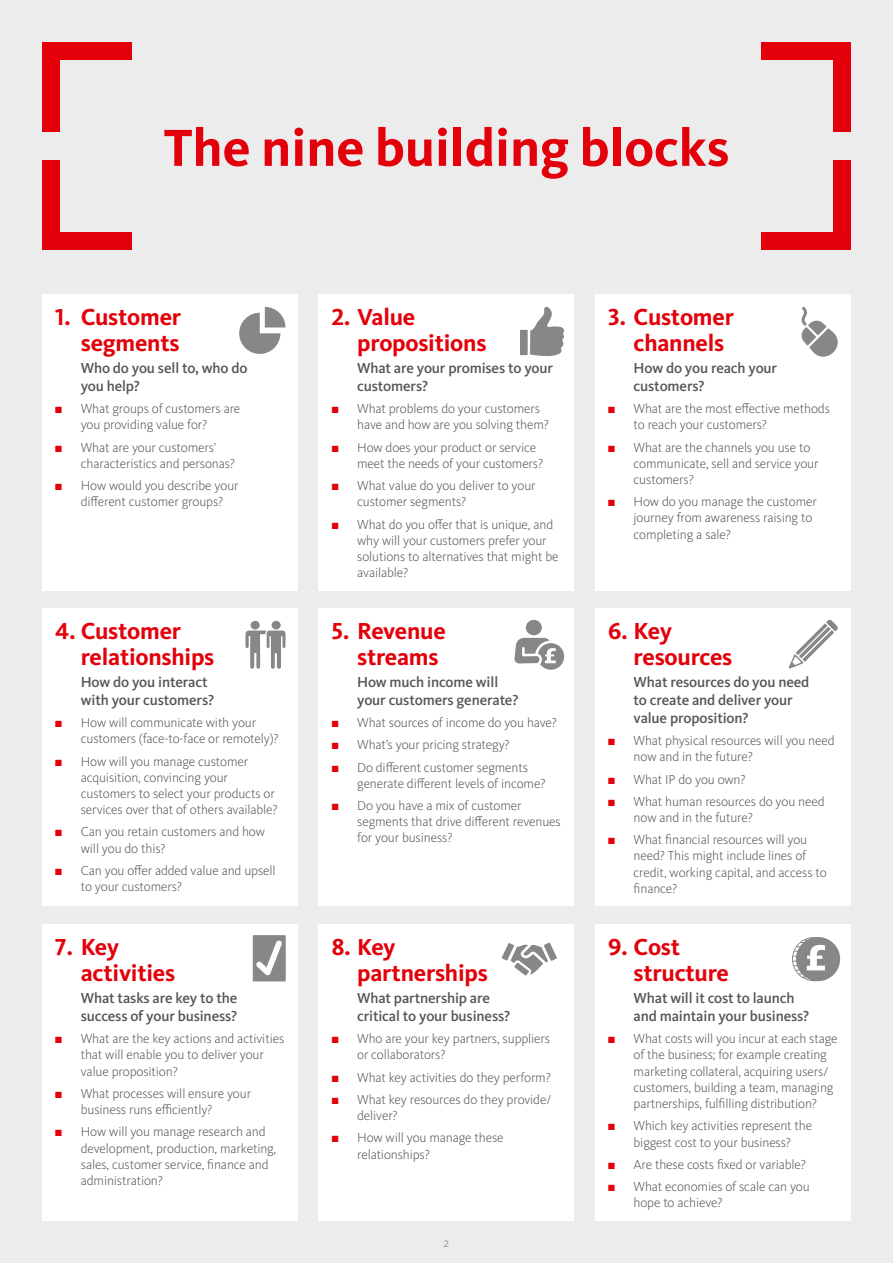
<style>
.page{position:relative;width:893px;height:1263px;background:#ececec}
.page>*{position:absolute;margin:0;border:0;box-sizing:border-box;transform-origin:0 0}
.t1{font:700 54px "Kievit OT";color:#e3000b}
.t2{font:700 24px/25.5px "Kievit OT";letter-spacing:-.01em;color:#e3000b}
.t3{font:500 15px/18px "Kievit OT";letter-spacing:-.01em;color:#565655}
.t4{font:300 13.5px/16.2px "Kievit OT";letter-spacing:-.01em;color:#565655}
.t5{font:300 13.5px "Kievit OT";color:#868786}
.s1{color:#e3000b}
</style>
<div class="page">
<div style="left:43px;top:294px;width:255px;height:297px;background:#fff"></div>
<div style="left:43px;top:608px;width:255px;height:298px;background:#fff"></div>
<div style="left:43px;top:924px;width:255px;height:296px;background:#fff"></div>
<div style="left:319px;top:294px;width:255px;height:297px;background:#fff"></div>
<div style="left:319px;top:608px;width:255px;height:298px;background:#fff"></div>
<div style="left:319px;top:924px;width:255px;height:296px;background:#fff"></div>
<div style="left:595px;top:294px;width:255px;height:297px;background:#fff"></div>
<div style="left:595px;top:608px;width:255px;height:298px;background:#fff"></div>
<div style="left:595px;top:924px;width:255px;height:296px;background:#fff"></div>
<div style="left:526px;top:620px;width:16px;height:15px;background:#868786;border-radius:50%"></div>
<svg style="left:515px;top:638px;width:49px;height:32px"></svg>
<svg style="left:792px;top:937px;width:48px;height:44px"></svg>
<svg style="left:801px;top:307px;width:37px;height:50px"></svg>
<svg style="left:239px;top:307px;width:46px;height:47px"></svg>
<div style="left:251px;top:621px;width:9px;height:8px;background:#868786;border-radius:50%"></div>
<div style="left:272px;top:621px;width:9px;height:8px;background:#868786;border-radius:50%"></div>
<svg style="left:245px;top:630px;width:40px;height:39px"></svg>
<div style="left:520px;top:330px;width:8px;height:25px;background:#868786"></div>
<svg style="left:530px;top:307px;width:34px;height:49px"></svg>
<svg style="left:502px;top:943px;width:55px;height:32px"></svg>
<div style="left:833px;top:43px;width:17px;height:89px;background:#e3000b"></div>
<div style="left:761px;top:43px;width:89px;height:17px;background:#e3000b"></div>
<div style="left:43px;top:160px;width:17px;height:89px;background:#e3000b"></div>
<div style="left:43px;top:232px;width:89px;height:17px;background:#e3000b"></div>
<div style="left:43px;top:43px;width:89px;height:17px;background:#e3000b"></div>
<div style="left:43px;top:43px;width:17px;height:89px;background:#e3000b"></div>
<div style="left:761px;top:232px;width:89px;height:17px;background:#e3000b"></div>
<div style="left:833px;top:160px;width:17px;height:89px;background:#e3000b"></div>
<svg style="left:789px;top:620px;width:49px;height:48px"></svg>
<svg style="left:253px;top:935px;width:33px;height:46px"></svg>
<h1 class="t1" style="left:164px;top:116px;width:567px">The nine building blocks</h1>
<h2 class="t2" style="left:55px;top:304px;width:127px;text-align:right">1. Customer segments</h2>
<p class="t3" style="left:81px;top:359px;width:168px">Who do you sell to, who do you help?</p>
<p class="t4" style="left:55px;top:401px;width:187px;text-align:center"><span class="s1">■</span> What groups of customers are you providing value for?</p>
<p class="t4" style="left:81px;top:439px;width:156px;text-indent:-26px"><span class="s1">■</span> What are your customers’ characteristics and personas?</p>
<p class="t4" style="left:81px;top:478px;width:159px;text-indent:-26px"><span class="s1">■</span> How would you describe your different customer groups?</p>
<h2 class="t2" style="left:81px;top:618px;width:135px;text-indent:-26px">4. Customer relationships</h2>
<p class="t3" style="left:81px;top:673px;width:135px">How do you interact with your customers?</p>
<p class="t4" style="left:81px;top:715px;width:200px;text-indent:-26px"><span class="s1">■</span> How will communicate with your customers (face-to-face or remotely)?</p>
<p class="t4" style="left:81px;top:753px;width:199px;text-indent:-26px"><span class="s1">■</span> How will you manage customer acquisition, convincing your customers to select your products or services over that of others available?</p>
<p class="t4" style="left:81px;top:824px;width:186px;text-indent:-26px"><span class="s1">■</span> Can you retain customers and how will you do this?</p>
<p class="t4" style="left:81px;top:862px;width:196px;text-indent:-26px"><span class="s1">■</span> Can you offer added value and upsell to your customers?</p>
<h2 class="t2" style="left:81px;top:934px;width:96px;text-indent:-26px">7. Key activities</h2>
<p class="t3" style="left:81px;top:989px;width:158px">What tasks are key to the success of your business?</p>
<p class="t4" style="left:81px;top:1031px;width:205px;text-indent:-26px"><span class="s1">■</span> What are the key actions and activities that will enable you to deliver your value proposition?</p>
<p class="t4" style="left:81px;top:1085px;width:172px;text-indent:-26px"><span class="s1">■</span> What processes will ensure your business runs efficiently?</p>
<p class="t4" style="left:81px;top:1124px;width:197px;text-indent:-26px"><span class="s1">■</span> How will you manage research and development, production, marketing, sales, customer service, finance and administration?</p>
<h2 class="t2" style="left:357px;top:304px;width:131px;text-indent:-26px">2. Value propositions</h2>
<p class="t3" style="left:357px;top:359px;width:197px">What are your promises to your customers?</p>
<p class="t4" style="left:357px;top:401px;width:193px;text-indent:-26px"><span class="s1">■</span> What problems do your customers have and how are you solving them?</p>
<p class="t4" style="left:357px;top:439px;width:188px;text-indent:-26px"><span class="s1">■</span> How does your product or service meet the needs of your customers?</p>
<p class="t4" style="left:357px;top:478px;width:180px;text-indent:-26px"><span class="s1">■</span> What value do you deliver to your customer segments?</p>
<p class="t4" style="left:357px;top:516px;width:203px;text-indent:-26px"><span class="s1">■</span> What do you offer that is unique, and why will your customers prefer your solutions to alternatives that might be available?</p>
<h2 class="t2" style="left:357px;top:618px;width:90px;text-indent:-26px">5. Revenue streams</h2>
<p class="t3" style="left:357px;top:673px;width:163px">How much income will your customers generate?</p>
<p class="t4" style="left:332px;top:715px;width:227px"><span class="s1">■</span> What sources of income do you have?</p>
<p class="t4" style="left:332px;top:737px;width:180px"><span class="s1">■</span> What’s your pricing strategy?</p>
<p class="t4" style="left:357px;top:759px;width:190px;text-indent:-26px"><span class="s1">■</span> Do different customer segments generate different levels of income?</p>
<p class="t4" style="left:357px;top:798px;width:205px;text-indent:-26px"><span class="s1">■</span> Do you have a mix of customer segments that drive different revenues for your business?</p>
<h2 class="t2" style="left:357px;top:934px;width:132px;text-indent:-26px">8. Key partnerships</h2>
<p class="t3" style="left:357px;top:989px;width:155px">What partnership are critical to your business?</p>
<p class="t4" style="left:357px;top:1031px;width:194px;text-indent:-26px"><span class="s1">■</span> Who are your key partners, suppliers or collaborators?</p>
<p class="t4" style="left:332px;top:1069px;width:221px"><span class="s1">■</span> What key activities do they perform?</p>
<p class="t4" style="left:357px;top:1091px;width:196px;text-indent:-26px"><span class="s1">■</span> What key resources do they provide/ deliver?</p>
<p class="t4" style="left:357px;top:1130px;width:148px;text-indent:-26px"><span class="s1">■</span> How will you manage these relationships?</p>
<p class="t5" style="left:443px;top:1235px;width:8px">2</p>
<h2 class="t2" style="left:634px;top:304px;width:102px;text-indent:-26px">3. Customer channels</h2>
<p class="t3" style="left:634px;top:359px;width:145px">How do you reach your customers?</p>
<p class="t4" style="left:634px;top:401px;width:198px;text-indent:-26px"><span class="s1">■</span> What are the most effective methods to reach your customers?</p>
<p class="t4" style="left:634px;top:439px;width:186px;text-indent:-26px"><span class="s1">■</span> What are the channels you use to communicate, sell and service your customers?</p>
<p class="t4" style="left:634px;top:494px;width:185px;text-indent:-26px"><span class="s1">■</span> How do you manage the customer journey from awareness raising to completing a sale?</p>
<h2 class="t2" style="left:634px;top:618px;width:100px;text-indent:-26px">6. Key resources</h2>
<p class="t3" style="left:634px;top:673px;width:177px">What resources do you need to create and deliver your value proposition?</p>
<p class="t4" style="left:634px;top:733px;width:203px;text-indent:-26px"><span class="s1">■</span> What physical resources will you need now and in the future?</p>
<p class="t4" style="left:608px;top:771px;width:139px"><span class="s1">■</span> What IP do you own?</p>
<p class="t4" style="left:634px;top:793px;width:192px;text-indent:-26px"><span class="s1">■</span> What human resources do you need now and in the future?</p>
<p class="t4" style="left:634px;top:832px;width:195px;text-indent:-26px"><span class="s1">■</span> What financial resources will you need? This might include lines of credit, working capital, and access to finance?</p>
<h2 class="t2" style="left:634px;top:934px;width:97px;text-indent:-26px">9. Cost structure</h2>
<p class="t3" style="left:634px;top:989px;width:177px">What will it cost to launch and maintain your business?</p>
<p class="t4" style="left:634px;top:1031px;width:206px;text-indent:-26px"><span class="s1">■</span> What costs will you incur at each stage of the business; for example creating marketing collateral, acquiring users/ customers, building a team, managing partnerships, fulfilling distribution?</p>
<p class="t4" style="left:608px;top:1118px;width:206px;text-align:center"><span class="s1">■</span> Which key activities represent the biggest cost to your business?</p>
<p class="t4" style="left:608px;top:1156px;width:199px"><span class="s1">■</span> Are these costs fixed or variable?</p>
<p class="t4" style="left:634px;top:1179px;width:178px;text-indent:-26px"><span class="s1">■</span> What economies of scale can you hope to achieve?</p>
</div>
